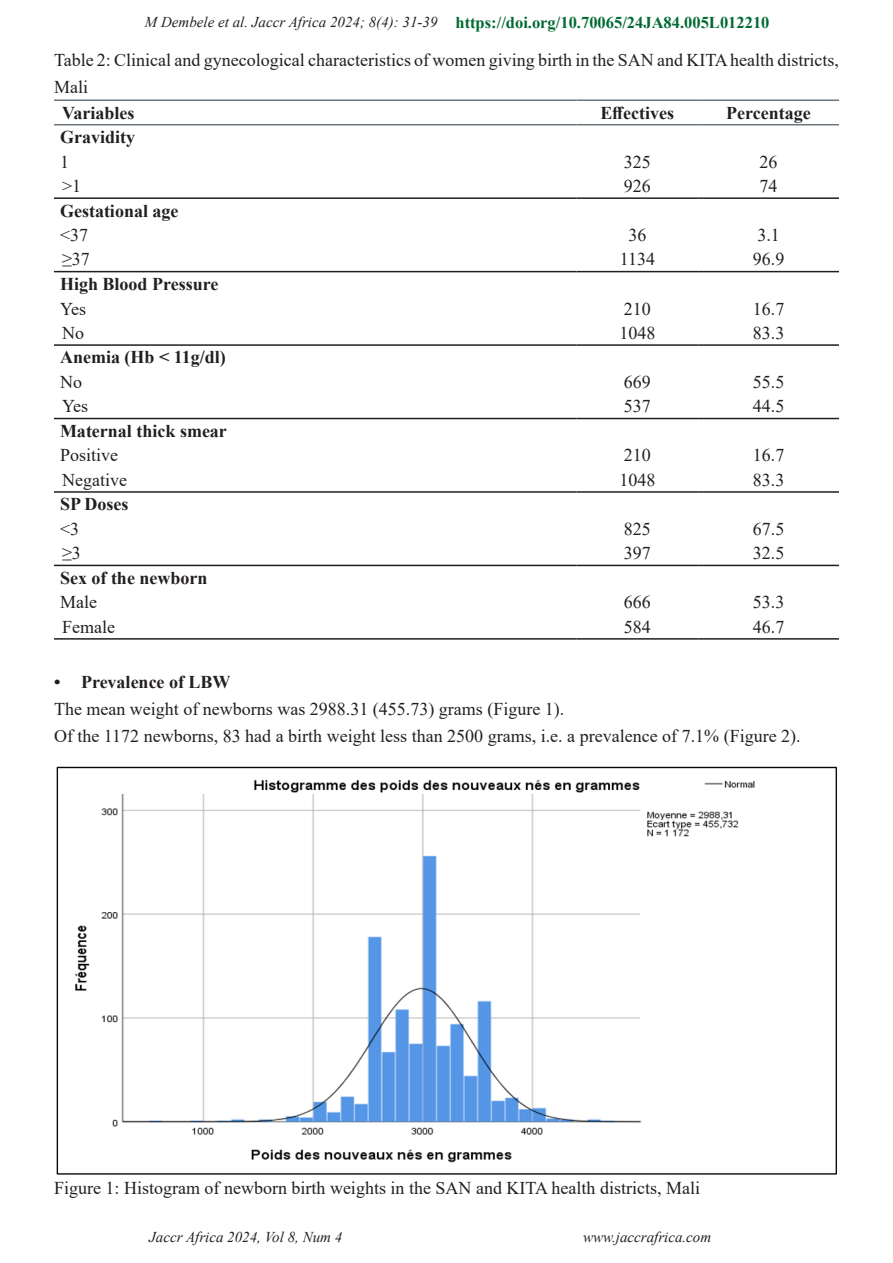
<style>
.page{position:relative;width:893px;height:1263px;background:#fff}
.page>*{position:absolute;margin:0;border:0;box-sizing:border-box;transform-origin:0 0}
.t1{font:18px/27px "Times New Roman";color:#231f20}
.t2{font:700 18px "Times New Roman";color:#231f20}
.t3{font:700 16.5px "Times New Roman";color:#016a32}
.t4{font:italic 15px "Times New Roman";color:#231f20}
.s1{font-weight:400;font-style:italic;font-size:15px;color:#231f20}
</style>
<div class="page">
<hr style="left:54px;top:99px;width:523px;height:2px;background:#6b777d">
<hr style="left:577px;top:99px;width:121px;height:2px;background:#6b777d">
<hr style="left:698px;top:99px;width:141px;height:2px;background:#6b777d">
<hr style="left:54px;top:124px;width:523px;height:1px;background:#6b777d">
<hr style="left:577px;top:124px;width:121px;height:1px;background:#6b777d">
<hr style="left:698px;top:124px;width:141px;height:1px;background:#6b777d">
<hr style="left:54px;top:197px;width:523px;height:2px;background:#241e1b">
<hr style="left:577px;top:197px;width:121px;height:2px;background:#241e1b">
<hr style="left:698px;top:197px;width:141px;height:2px;background:#241e1b">
<hr style="left:54px;top:271px;width:523px;height:1px;background:#241e1b">
<hr style="left:577px;top:271px;width:121px;height:1px;background:#241e1b">
<hr style="left:698px;top:271px;width:141px;height:1px;background:#241e1b">
<hr style="left:54px;top:344px;width:523px;height:2px;background:#241e1b">
<hr style="left:577px;top:344px;width:121px;height:2px;background:#241e1b">
<hr style="left:698px;top:344px;width:141px;height:2px;background:#241e1b">
<hr style="left:54px;top:418px;width:523px;height:1px;background:#241e1b">
<hr style="left:577px;top:418px;width:121px;height:1px;background:#241e1b">
<hr style="left:698px;top:418px;width:141px;height:1px;background:#241e1b">
<hr style="left:54px;top:491px;width:523px;height:2px;background:#241e1b">
<hr style="left:577px;top:491px;width:121px;height:2px;background:#241e1b">
<hr style="left:698px;top:491px;width:141px;height:2px;background:#241e1b">
<hr style="left:54px;top:565px;width:523px;height:1px;background:#241e1b">
<hr style="left:577px;top:565px;width:121px;height:1px;background:#241e1b">
<hr style="left:698px;top:565px;width:141px;height:1px;background:#241e1b">
<hr style="left:54px;top:638px;width:523px;height:2px;background:#241e1b">
<hr style="left:577px;top:638px;width:121px;height:2px;background:#241e1b">
<hr style="left:698px;top:638px;width:141px;height:2px;background:#241e1b">
<img style="left:56px;top:766px;width:781px;height:409px">
<p class="t3" style="left:145px;top:11px;width:626px"><span class="s1">M Dembele et al. Jaccr Africa 2024; 8(4): 31-39</span> https://doi.org/10.70065/24JA84.005L012210</p>
<p class="t1" style="left:54px;top:46px;width:786px">Table 2: Clinical and gynecological characteristics of women giving birth in the SAN and KITA health districts,<br>Mali</p>
<p class="t2" style="left:62px;top:100px;width:74px">Variables</p>
<p class="t2" style="left:601px;top:100px;width:75px">Effectives</p>
<p class="t2" style="left:726px;top:100px;width:86px">Percentage</p>
<p class="t2" style="left:60px;top:124px;width:77px">Gravidity</p>
<p class="t1" style="left:60px;top:148px;width:10px">1</p>
<p class="t1" style="left:624px;top:148px;width:28px">325</p>
<p class="t1" style="left:760px;top:148px;width:19px">26</p>
<p class="t1" style="left:62px;top:172px;width:21px">&gt;1</p>
<p class="t1" style="left:624px;top:172px;width:28px">926</p>
<p class="t1" style="left:760px;top:172px;width:19px">74</p>
<p class="t2" style="left:60px;top:197px;width:120px">Gestational age</p>
<p class="t1" style="left:60px;top:221px;width:30px">&lt;37</p>
<p class="t1" style="left:628px;top:221px;width:19px">36</p>
<p class="t1" style="left:757px;top:221px;width:24px">3.1</p>
<p class="t1" style="left:62px;top:245px;width:29px">≥37</p>
<p class="t1" style="left:620px;top:245px;width:37px">1134</p>
<p class="t1" style="left:753px;top:245px;width:33px">96.9</p>
<p class="t2" style="left:60px;top:271px;width:160px">High Blood Pressure</p>
<p class="t1" style="left:60px;top:294px;width:28px">Yes</p>
<p class="t1" style="left:624px;top:294px;width:28px">210</p>
<p class="t1" style="left:753px;top:294px;width:33px">16.7</p>
<p class="t1" style="left:62px;top:319px;width:23px">No</p>
<p class="t1" style="left:619px;top:319px;width:37px">1048</p>
<p class="t1" style="left:753px;top:319px;width:33px">83.3</p>
<p class="t2" style="left:60px;top:344px;width:167px">Anemia (Hb &lt; 11g/dl)</p>
<p class="t1" style="left:60px;top:368px;width:23px">No</p>
<p class="t1" style="left:624px;top:368px;width:28px">669</p>
<p class="t1" style="left:753px;top:368px;width:33px">55.5</p>
<p class="t1" style="left:62px;top:392px;width:28px">Yes</p>
<p class="t1" style="left:624px;top:392px;width:28px">537</p>
<p class="t1" style="left:753px;top:392px;width:33px">44.5</p>
<p class="t2" style="left:60px;top:418px;width:168px">Maternal thick smear</p>
<p class="t1" style="left:60px;top:441px;width:60px">Positive</p>
<p class="t1" style="left:624px;top:441px;width:28px">210</p>
<p class="t1" style="left:753px;top:441px;width:33px">16.7</p>
<p class="t1" style="left:62px;top:465px;width:66px">Negative</p>
<p class="t1" style="left:619px;top:465px;width:37px">1048</p>
<p class="t1" style="left:753px;top:465px;width:33px">83.3</p>
<p class="t2" style="left:60px;top:491px;width:70px">SP Doses</p>
<p class="t1" style="left:60px;top:515px;width:21px">&lt;3</p>
<p class="t1" style="left:624px;top:515px;width:28px">825</p>
<p class="t1" style="left:753px;top:515px;width:33px">67.5</p>
<p class="t1" style="left:62px;top:539px;width:20px">≥3</p>
<p class="t1" style="left:624px;top:539px;width:28px">397</p>
<p class="t1" style="left:753px;top:539px;width:33px">32.5</p>
<p class="t2" style="left:60px;top:565px;width:149px">Sex of the newborn</p>
<p class="t1" style="left:60px;top:588px;width:38px">Male</p>
<p class="t1" style="left:624px;top:588px;width:28px">666</p>
<p class="t1" style="left:753px;top:588px;width:33px">53.3</p>
<p class="t1" style="left:62px;top:612px;width:54px">Female</p>
<p class="t1" style="left:624px;top:612px;width:28px">584</p>
<p class="t1" style="left:753px;top:612px;width:33px">46.7</p>
<p class="t2" style="left:54px;top:669px;width:178px">• Prevalence of LBW</p>
<p class="t1" style="left:54px;top:694px;width:512px">The mean weight of newborns was 2988.31 (455.73) grams (Figure 1).</p>
<p class="t1" style="left:54px;top:721px;width:748px">Of the 1172 newborns, 83 had a birth weight less than 2500 grams, i.e. a prevalence of 7.1% (Figure 2).</p>
<p class="t1" style="left:54px;top:1174px;width:647px">Figure 1: Histogram of newborn birth weights in the SAN and KITA health districts, Mali</p>
<p class="t4" style="left:149px;top:1227px;width:195px">Jaccr Africa 2024, Vol 8, Num 4</p>
<p class="t4" style="left:583px;top:1227px;width:130px">www.jaccrafrica.com</p>
</div>
